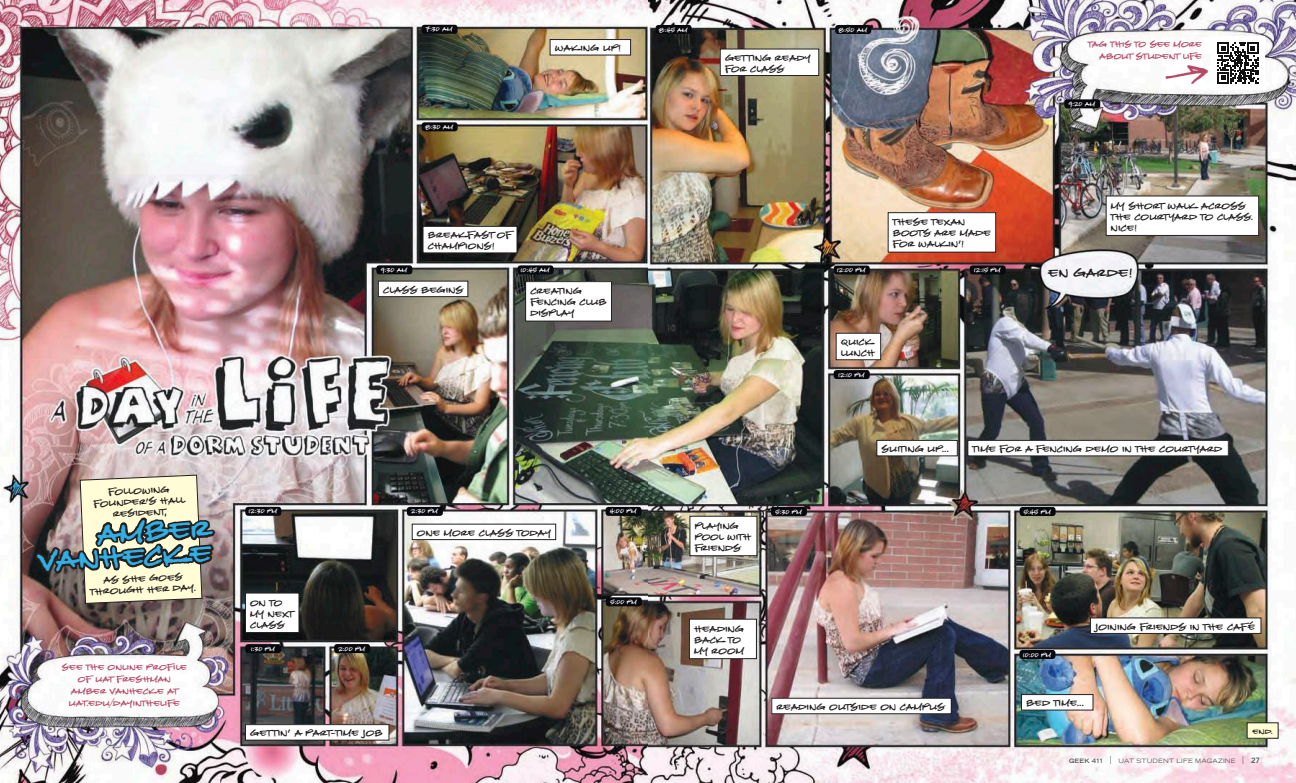
<style>
.page{position:relative;width:1296px;height:783px;background:#fff}
.page>*{position:absolute;margin:0;border:0;box-sizing:border-box;transform-origin:0 0}
.t1{font:32.3px/25.1px "Divine";color:#31aee4;text-align:right}
.t2{font:15px "Divine";letter-spacing:.03em;color:#231f1f}
.t3{font:11px/11px "Divine";letter-spacing:.015em;color:#231f1f}
.t4{font:10px/12px "Divine";letter-spacing:.025em;color:#b54966;text-align:right}
.t5{font:9px "Divine";color:#231f1f}
.t6{font:7px "Divine";color:#fff}
.t7{font:expanded 6px "Trade Gothic LT Std";letter-spacing:.035em;color:#595658}
.s1{font-weight:700}
.s2{font-size:8px}
.s3{font-family:"Trade Gothic LT Std Bd 2";font-stretch:normal;font-size:7.5px}
</style>
<div class="page">
<img style="left:648px;top:0;width:648px;height:783px">
<div style="left:1247px;top:723px;width:31px;height:15px;background:#fffcd6"></div>
<div style="left:1247px;top:723px;width:31px;height:16px;border:1px solid #231f1f"></div>
<div style="left:877px;top:440px;width:80px;height:16px;background:#fff"></div>
<div style="left:877px;top:440px;width:81px;height:16px;border:1px solid #231f1f"></div>
<div style="left:720px;top:49px;width:99px;height:27px;background:#fff"></div>
<div style="left:720px;top:49px;width:99px;height:27px;border:1px solid #231f1f"></div>
<div style="left:836px;top:333px;width:45px;height:27px;background:#fff"></div>
<div style="left:836px;top:333px;width:45px;height:27px;border:1px solid #231f1f"></div>
<div style="left:888px;top:213px;width:108px;height:39px;background:#fff"></div>
<div style="left:888px;top:212px;width:108px;height:40px;border:1px solid #231f1f"></div>
<div style="left:1106px;top:196px;width:153px;height:39px;background:#fff"></div>
<div style="left:1106px;top:196px;width:153px;height:40px;border:1px solid #231f1f"></div>
<div style="left:690px;top:516px;width:67px;height:40px;background:#fff"></div>
<div style="left:690px;top:516px;width:67px;height:40px;border:1px solid #231f1f"></div>
<div style="left:689px;top:619px;width:67px;height:40px;background:#fff"></div>
<div style="left:689px;top:619px;width:68px;height:40px;border:1px solid #231f1f"></div>
<div style="left:1211px;top:36px;width:54px;height:54px;background:#fff"></div>
<svg style="left:1218px;top:43px;width:40px;height:40px"></svg>
<div style="left:656px;top:25px;width:36px;height:9px;background:#08080f;border-radius:3px"></div>
<div style="left:835px;top:25px;width:36px;height:9px;background:#08080f;border-radius:3px"></div>
<div style="left:1064px;top:99px;width:36px;height:9px;background:#08080f;border-radius:3px"></div>
<div style="left:834px;top:266px;width:36px;height:9px;background:#08080f;border-radius:3px"></div>
<div style="left:834px;top:370px;width:36px;height:9px;background:#08080f;border-radius:3px"></div>
<div style="left:970px;top:265px;width:36px;height:9px;background:#08080f;border-radius:3px"></div>
<div style="left:771px;top:507px;width:36px;height:9px;background:#08080f;border-radius:3px"></div>
<div style="left:1020px;top:507px;width:36px;height:9px;background:#08080f;border-radius:3px"></div>
<div style="left:1019px;top:650px;width:36px;height:9px;background:#08080f;border-radius:3px"></div>
<div style="left:968px;top:440px;width:260px;height:16px;background:#fff"></div>
<div style="left:968px;top:440px;width:261px;height:16px;border:1px solid #231f1f"></div>
<div style="left:772px;top:698px;width:179px;height:16px;background:#fff"></div>
<div style="left:772px;top:698px;width:180px;height:16px;border:1px solid #231f1f"></div>
<div style="left:1090px;top:618px;width:171px;height:15px;background:#fff"></div>
<div style="left:1090px;top:618px;width:171px;height:16px;border:1px solid #231f1f"></div>
<div style="left:1022px;top:695px;width:71px;height:15px;background:#fff"></div>
<div style="left:1021px;top:694px;width:72px;height:16px;border:1px solid #231f1f"></div>
<img style="left:0;top:0;width:648px;height:783px">
<div style="left:550px;top:40px;width:81px;height:15px;background:#fff"></div>
<div style="left:550px;top:39px;width:81px;height:16px;border:1px solid #231f1f"></div>
<div style="left:245px;top:725px;width:144px;height:15px;background:#fff"></div>
<div style="left:245px;top:724px;width:144px;height:16px;border:1px solid #231f1f"></div>
<div style="left:412px;top:524px;width:144px;height:16px;background:#fff"></div>
<div style="left:412px;top:524px;width:144px;height:16px;border:1px solid #231f1f"></div>
<div style="left:378px;top:281px;width:90px;height:16px;background:#fff"></div>
<div style="left:378px;top:281px;width:90px;height:16px;border:1px solid #231f1f"></div>
<div style="left:423px;top:226px;width:94px;height:27px;background:#fff"></div>
<div style="left:423px;top:226px;width:94px;height:27px;border:1px solid #231f1f"></div>
<div style="left:245px;top:593px;width:54px;height:40px;background:#fff"></div>
<div style="left:245px;top:593px;width:54px;height:40px;border:1px solid #231f1f"></div>
<div style="left:526px;top:282px;width:86px;height:39px;background:#fff"></div>
<div style="left:525px;top:281px;width:87px;height:40px;border:1px solid #231f1f"></div>
<div style="left:422px;top:25px;width:36px;height:9px;background:#08080f;border-radius:3px"></div>
<div style="left:422px;top:122px;width:36px;height:9px;background:#08080f;border-radius:3px"></div>
<div style="left:376px;top:265px;width:36px;height:9px;background:#08080f;border-radius:3px"></div>
<div style="left:518px;top:265px;width:36px;height:9px;background:#08080f;border-radius:3px"></div>
<div style="left:245px;top:507px;width:36px;height:9px;background:#08080f;border-radius:3px"></div>
<div style="left:245px;top:644px;width:36px;height:9px;background:#08080f;border-radius:3px"></div>
<div style="left:334px;top:644px;width:36px;height:9px;background:#08080f;border-radius:3px"></div>
<div style="left:407px;top:507px;width:36px;height:9px;background:#08080f;border-radius:3px"></div>
<div style="left:606px;top:507px;width:36px;height:9px;background:#08080f;border-radius:3px"></div>
<div style="left:606px;top:597px;width:36px;height:9px;background:#08080f;border-radius:3px"></div>
<img style="left:32px;top:475px;width:186px;height:129px">
<svg style="left:627px;top:0;width:28px;height:1px"></svg>
<svg style="left:627px;top:782px;width:28px;height:1px"></svg>
<svg style="left:1164px;top:62px;width:46px;height:26px"></svg>
<p class="t3" style="left:93px;top:486px;width:93px;text-align:center;rotate:-2deg">FOLLOWING<br>FOUNDER’S HALL<br>RESIDENT,</p>
<h1 class="t1" style="left:36px;top:521px;width:176px;rotate:-2deg">AMBER<br>VANHECKE</h1>
<p class="t3" style="left:90px;top:575px;width:107px;text-align:center;rotate:-2deg">AS SHE GOES<br>THROUGH HER DAY.</p>
<p class="t4" style="left:62px;top:661px;width:127px;text-align:center">SEE THE ONLINE PROFILE<br>OF UAT FRESHMAN<br>AMBER VANHECKE AT<br>UAT.EDU/DAYINTHELIFE</p>
<p class="t6" style="left:426px;top:25px;width:28px">7:30 AM</p>
<p class="t6" style="left:425px;top:123px;width:30px">8:30 AM</p>
<p class="t3" style="left:555px;top:42px;width:68px">WAKING UP!</p>
<p class="t6" style="left:659px;top:25px;width:30px">8:45 AM</p>
<p class="t3" style="left:725px;top:52px;width:87px">GET TING READY<br>FOR CLASS</p>
<p class="t6" style="left:838px;top:25px;width:30px">8:50 AM</p>
<p class="t4" style="left:1088px;top:38px;width:115px">TAG THIS TO SEE MORE<br>ABOUT STUDENT LIFE</p>
<p class="t6" style="left:1068px;top:100px;width:28px">9:20 AM</p>
<p class="t3" style="left:428px;top:229px;width:86px">BREAKFAST OF<br>CHAMPIONS!</p>
<p class="t6" style="left:381px;top:266px;width:28px">9:30 AM</p>
<p class="t6" style="left:521px;top:266px;width:30px">10:45 AM</p>
<p class="t3" style="left:383px;top:284px;width:81px">CLASS BEGINS</p>
<p class="t3" style="left:530px;top:285px;width:78px">CREATING<br>FENCING CLUB<br>DISPLAY</p>
<p class="t6" style="left:249px;top:507px;width:30px">12:30 PM</p>
<p class="t3" style="left:250px;top:597px;width:44px">ON TO<br>MY NEXT<br>CLASS</p>
<p class="t6" style="left:251px;top:644px;width:25px">1:30 PM</p>
<p class="t6" style="left:338px;top:644px;width:28px">2:00 PM</p>
<p class="t6" style="left:411px;top:507px;width:28px">2:30 PM</p>
<p class="t6" style="left:610px;top:507px;width:28px">4:00 PM</p>
<p class="t3" style="left:417px;top:527px;width:135px">ONE MORE CLASS TODAY</p>
<p class="t6" style="left:610px;top:598px;width:28px">5:00 PM</p>
<p class="t3" style="left:250px;top:727px;width:134px">GET TIN’ A PART-TIME JOB</p>
<p class="t6" style="left:837px;top:266px;width:30px">12:00 PM</p>
<p class="t3" style="left:893px;top:216px;width:100px">THESE TEXAN<br>BOOTS ARE MADE<br>FOR WALKIN’!</p>
<p class="t6" style="left:974px;top:266px;width:28px">12:15 PM</p>
<p class="t3" style="left:841px;top:336px;width:35px">QUICK<br>LUNCH</p>
<p class="t6" style="left:838px;top:370px;width:28px">12:10 PM</p>
<p class="t3" style="left:1111px;top:200px;width:144px">MY SHORT WALK ACROSS<br>THE COURTYARD TO CLASS.<br>NICE!</p>
<h2 class="t2" style="left:1048px;top:264px;width:86px">EN GARDE!</h2>
<p class="t3" style="left:695px;top:520px;width:58px">PLAYING<br>POOL WITH<br>FRIENDS</p>
<p class="t3" style="left:882px;top:443px;width:69px">SUITING UP…</p>
<p class="t3" style="left:973px;top:443px;width:251px">TIME FOR A FENCING DEMO IN THE COURTYARD</p>
<p class="t6" style="left:775px;top:507px;width:28px">5:30 PM</p>
<p class="t6" style="left:1024px;top:507px;width:29px">5:45 PM</p>
<p class="t3" style="left:694px;top:623px;width:51px">HEADING<br>BACK TO<br>MY ROOM</p>
<p class="t3" style="left:776px;top:701px;width:170px">READING OUTSIDE ON CAMPUS</p>
<p class="t6" style="left:1023px;top:650px;width:30px">10:00 PM</p>
<p class="t3" style="left:1095px;top:621px;width:161px">JOINING FRIENDS IN THE CAFÉ</p>
<p class="t3" style="left:1026px;top:697px;width:60px">BED TIME…</p>
<p class="t5" style="left:1252px;top:726px;width:22px">END.</p>
<p class="t7" style="left:1069px;top:757px;width:192px"><span class="s1">GEEK 411</span> <span class="s2">|</span> UAT STUDENT LIFE MAGAZINE <span class="s2">|</span> <span class="s3">27</span></p>
</div>
